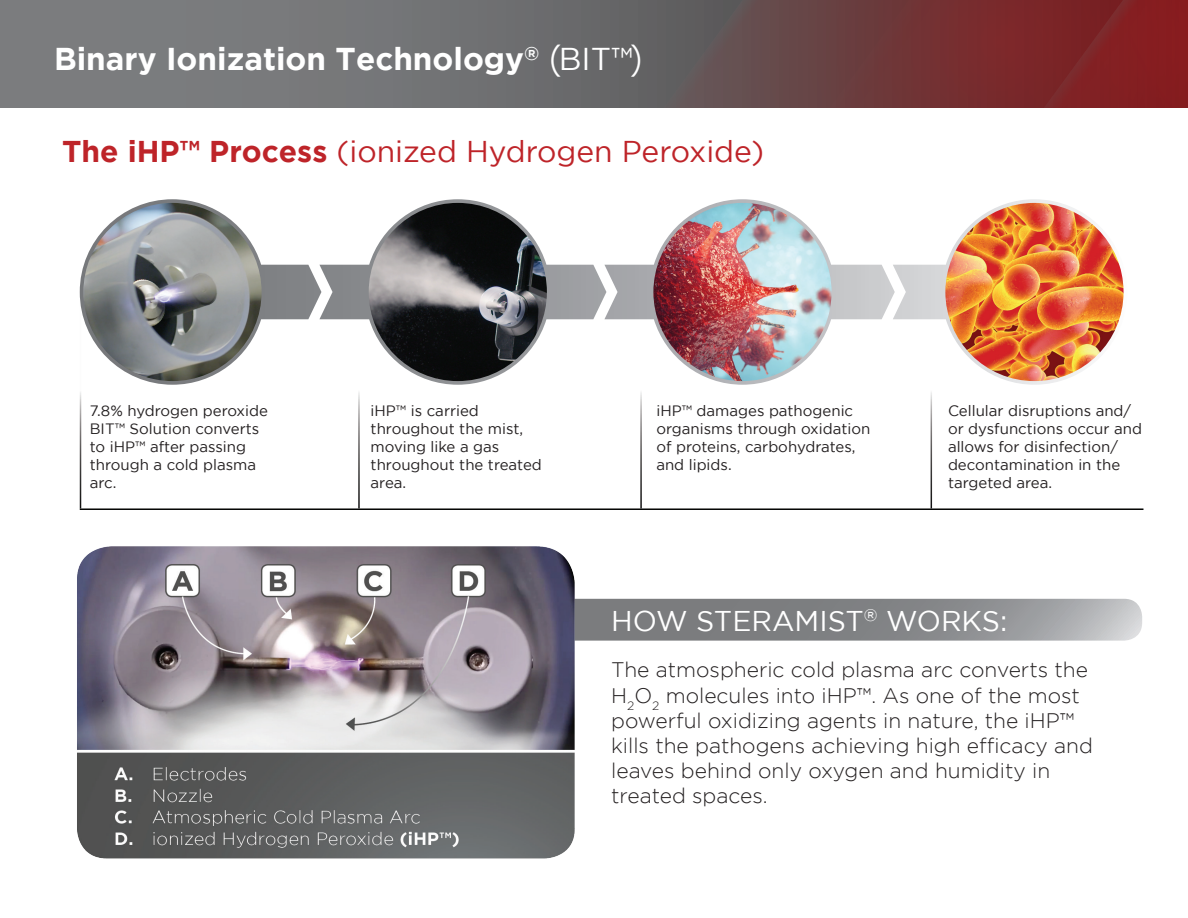
<style>
.page{position:relative;width:1188px;height:918px;background:#fff}
.page>*{position:absolute;margin:0;border:0;box-sizing:border-box;transform-origin:0 0}
.t1{font:700 31.5px "Gotham";color:#fff}
.t2{font:30px "Gotham";color:#be2429}
.t3{font:28.5px "Gotham";color:#fff}
.Body_Text{font:300 21px/25.2px "Gotham";color:#231f20}
.t4{font:15px/18px "Gotham";color:#231f20}
.s1{font-family:"Kohinoor Bangla";font-weight:400}
.s2{font-weight:400}
.s3{font-weight:700}
</style>
<div class="page">
<div style="left:0;top:0;width:1188px;height:107px;background:#797b7d"></div>
<div style="left:450px;top:0;width:738px;height:107px;background:#fff;opacity:.75"></div>
<div style="left:831px;top:0;width:357px;height:107px;background:#fff;opacity:.75"></div>
<hr style="left:80px;top:508px;width:1063px;height:2px;background:#040503">
<svg style="left:80px;top:199px;width:1038px;height:186px"></svg>
<img style="left:369px;top:203px;width:178px;height:178px;border-radius:89px">
<img style="left:83px;top:203px;width:179px;height:178px;border-radius:89px">
<img style="left:945px;top:203px;width:179px;height:178px;border-radius:89px">
<img style="left:653px;top:203px;width:179px;height:178px;border-radius:89px">
<svg style="left:584px;top:599px;width:558px;height:42px;background:#8d8e90"></svg>
<img style="left:77px;top:546px;width:507px;height:313px">
<p class="t1" style="left:54px;top:41px;width:591px">Binary Ionization Technology<sup>®</sup> <span class="s1">(</span><span class="s2">BIT™</span><span class="s1">)</span></p>
<p class="t2" style="left:62px;top:135px;width:703px"><span class="s3">The iHP™ Process</span> (ionized Hydrogen Peroxide)</p>
<p class="t4" style="left:90px;top:402px;width:180px">7.8% hydrogen peroxide<br>BIT™ Solution converts to iHP™ after passing through a cold plasma arc.</p>
<p class="t4" style="left:371px;top:402px;width:173px">iHP™ is carried throughout the mist, moving like a gas throughout the treated area.</p>
<p class="t4" style="left:656px;top:402px;width:215px">iHP™ damages pathogenic organisms through oxidation of proteins, carbohydrates, and lipids.</p>
<p class="t4" style="left:948px;top:402px;width:196px">Cellular disruptions and/ or dysfunctions occur and allows for disinfection/ decontamination in the targeted area.</p>
<p class="t3" style="left:611px;top:605px;width:398px">HOW STERAMIST<sup>®</sup> WORKS:</p>
<p class="Body_Text" style="left:611px;top:657px;width:483px">The atmospheric cold plasma arc converts the H<sub>2</sub>O<sub>2</sub> molecules into iHP™. As one of the most powerful oxidizing agents in nature, the iHP™ kills the pathogens achieving high efficacy and leaves behind only oxygen and humidity in treated spaces.</p>
</div>
